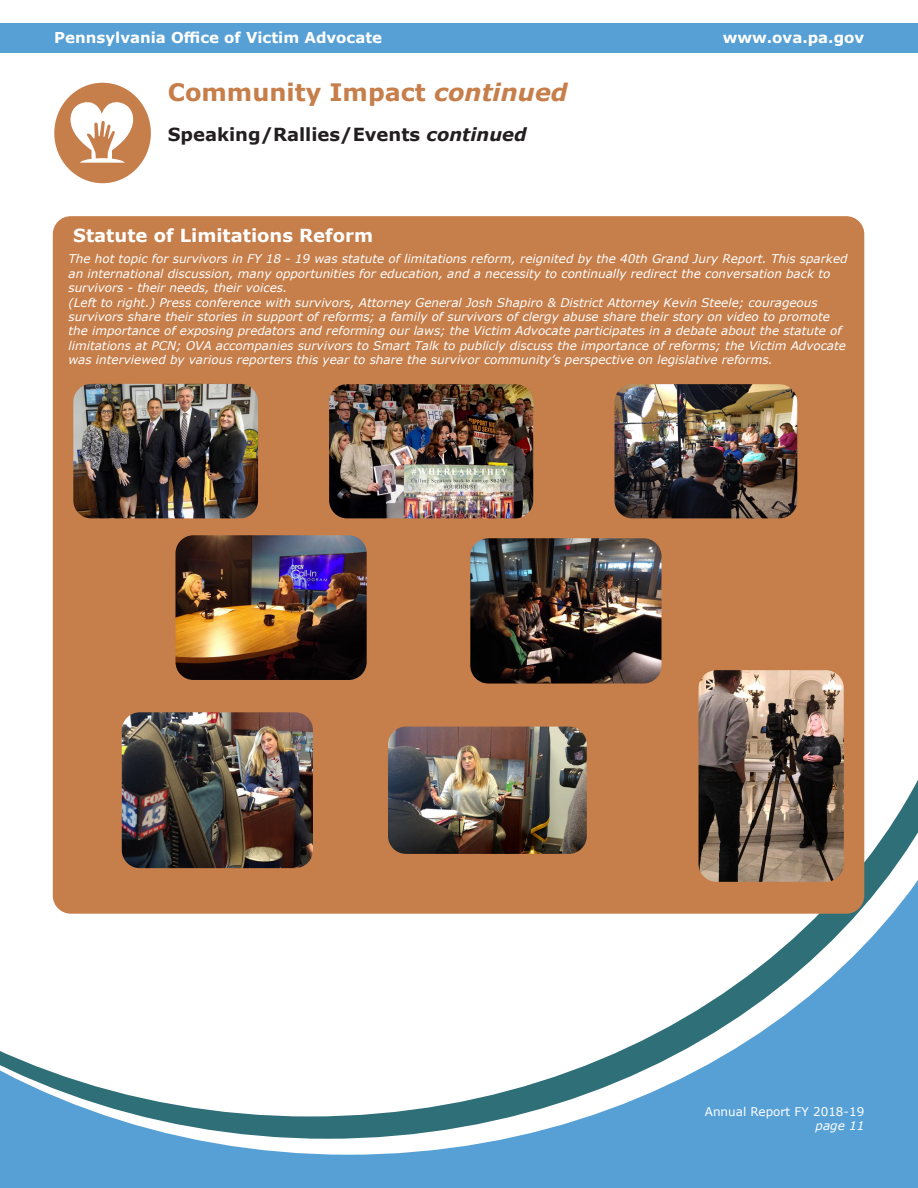
<style>
.page{position:relative;width:918px;height:1188px;background:#56a0d5}
.page>*{position:absolute;margin:0;border:0;box-sizing:border-box;transform-origin:0 0}
.t1{font:700 24px "Verdana";color:#c67e4a}
.t2{font:700 18px "Verdana";color:#231f20}
.t3{font:700 18px "Verdana";color:#fff}
.t4{font:700 15px "Verdana";color:#fff}
.t5{font:italic 12px/14.4px "Verdana";color:#fff}
.t6{font:12px "Verdana";color:#fff}
.s1{font-style:italic}
</style>
<div class="page">
<svg style="left:107px;top:1116px;width:483px;height:23px"></svg>
<svg style="left:0;top:748px;width:918px;height:368px;fill:#fff"></svg>
<div style="left:0;top:0;width:918px;height:748px;background:#fff"></div>
<div style="left:54px;top:83px;width:97px;height:100px;background:#c67e4a;border-radius:50%"></div>
<svg style="left:70px;top:102px;width:63px;height:61px"></svg>
<div style="left:0;top:23px;width:918px;height:29px;background:#56a0d5"></div>
<div style="left:53px;top:216px;width:811px;height:698px;background:#c67e4a;border-radius:18px"></div>
<img style="left:73px;top:384px;width:185px;height:134px">
<img style="left:329px;top:384px;width:204px;height:134px">
<img style="left:699px;top:670px;width:145px;height:212px">
<img style="left:615px;top:384px;width:182px;height:134px">
<img style="left:175px;top:535px;width:192px;height:145px">
<img style="left:122px;top:712px;width:191px;height:156px">
<img style="left:388px;top:727px;width:199px;height:127px">
<img style="left:470px;top:538px;width:192px;height:146px">
<p class="t4" style="left:54px;top:27px;width:329px">Pennsylvania Office of Victim Advocate</p>
<p class="t4" style="left:723px;top:27px;width:143px">www.ova.pa.gov</p>
<p class="t1" style="left:168px;top:75px;width:402px">Community Impact <span class="s1">continued</span></p>
<p class="t2" style="left:168px;top:121px;width:361px">Speaking/Rallies/Events <span class="s1">continued</span></p>
<p class="t3" style="left:73px;top:223px;width:301px">Statute of Limitations Reform</p>
<p class="t5" style="left:68px;top:252px;width:781px">The hot topic for survivors in FY 18 - 19 was statute of limitations reform, reignited by the 40th Grand Jury Report. This sparked an international discussion, many opportunities for education, and a necessity to continually redirect the conversation back to survivors - their needs, their voices.</p>
<p class="t5" style="left:68px;top:295px;width:779px">(Left to right.) Press conference with survivors, Attorney General Josh Shapiro &amp; District Attorney Kevin Steele; courageous survivors share their stories in support of reforms; a family of survivors of clergy abuse share their story on video to promote the importance of exposing predators and reforming our laws; the Victim Advocate participates in a debate about the statute of limitations at PCN; OVA accompanies survivors to Smart Talk to publicly discuss the importance of reforms; the Victim Advocate was interviewed by various reporters this year to share the survivor community’s perspective on legislative reforms.</p>
<p class="t6" style="left:705px;top:1103px;width:161px">Annual Report FY 2018-19</p>
<p class="t5" style="left:816px;top:1118px;width:50px">page 11</p>
</div>
